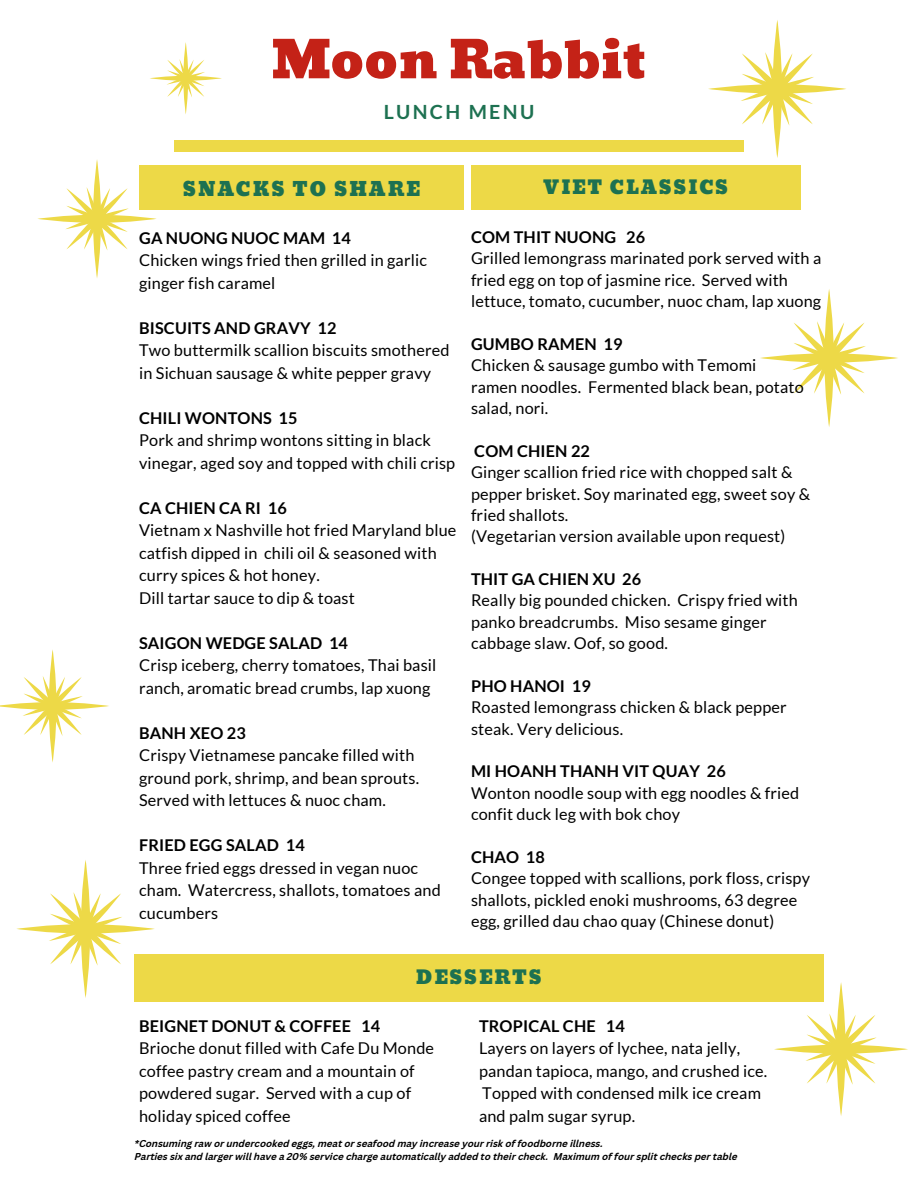
<style>
.page{position:relative;width:918px;height:1188px;background:#fff}
.page>*{position:absolute;margin:0;border:0;box-sizing:border-box;transform-origin:0 0}
.t1{font:50.85px "Bevan";color:#c42217}
.t2{font:700 19.65px "Lato";letter-spacing:.12em;color:#1d7151}
.t3{font:19.2px "Bevan";letter-spacing:.1em;color:#1d7151}
.t4{font:18.75px "Bevan";letter-spacing:.1em;color:#1d7151}
.t5{font:16.2px/22.5px "Lato";letter-spacing:.01em;color:#000}
.t6{font:700 16.2px "Lato";letter-spacing:.01em;color:#000}
.t7{font:italic 700 9.75px/13.8px "Canva Sans";color:#000}
</style>
<div class="page">
<svg style="left:183px;top:42px;width:5px;height:72px"></svg>
<svg style="left:150px;top:76px;width:72px;height:5px"></svg>
<svg style="left:167px;top:59px;width:38px;height:38px"></svg>
<svg style="left:93px;top:159px;width:8px;height:119px"></svg>
<svg style="left:37px;top:215px;width:120px;height:8px"></svg>
<svg style="left:65px;top:187px;width:64px;height:63px"></svg>
<svg style="left:824px;top:289px;width:10px;height:138px"></svg>
<svg style="left:760px;top:353px;width:138px;height:10px"></svg>
<svg style="left:792px;top:321px;width:74px;height:74px"></svg>
<svg style="left:81px;top:860px;width:9px;height:138px"></svg>
<svg style="left:16px;top:924px;width:139px;height:10px"></svg>
<svg style="left:49px;top:892px;width:73px;height:74px"></svg>
<svg style="left:49px;top:649px;width:7px;height:114px"></svg>
<svg style="left:0;top:676px;width:109px;height:60px"></svg>
<svg style="left:836px;top:982px;width:10px;height:134px"></svg>
<svg style="left:774px;top:1045px;width:134px;height:9px"></svg>
<svg style="left:805px;top:1014px;width:72px;height:71px"></svg>
<svg style="left:773px;top:20px;width:9px;height:138px"></svg>
<svg style="left:708px;top:84px;width:139px;height:10px"></svg>
<svg style="left:741px;top:52px;width:73px;height:74px"></svg>
<div style="left:139px;top:166px;width:324px;height:44px;background:#edd947"></div>
<div style="left:135px;top:955px;width:689px;height:47px;background:#edd947"></div>
<div style="left:471px;top:166px;width:330px;height:44px;background:#edd947"></div>
<div style="left:174px;top:140px;width:570px;height:11px;background:#edd947"></div>
<h1 class="t1" style="left:271px;top:20px;width:376px">Moon Rabbit</h1>
<p class="t2" style="left:384px;top:100px;width:152px">LUNCH MENU</p>
<p class="t3" style="left:183px;top:173px;width:238px">SNACKS TO SHARE</p>
<p class="t6" style="left:139px;top:228px;width:213px">GA NUONG NUOC MAM 14</p>
<p class="t5" style="left:139px;top:249px;width:289px">Chicken wings fried then grilled in garlic ginger fish caramel</p>
<p class="t6" style="left:139px;top:318px;width:199px">BISCUITS AND GRAVY 12</p>
<p class="t5" style="left:139px;top:339px;width:312px">Two buttermilk scallion biscuits smothered in Sichuan sausage &amp; white pepper gravy</p>
<p class="t6" style="left:139px;top:408px;width:160px">CHILI WONTONS 15</p>
<p class="t5" style="left:139px;top:429px;width:318px">Pork and shrimp wontons sitting in black vinegar, aged soy and topped with chili crisp</p>
<p class="t6" style="left:139px;top:498px;width:149px">CA CHIEN CA RI 16</p>
<p class="t5" style="left:139px;top:519px;width:319px">Vietnam x Nashville hot fried Maryland blue catfish dipped in chili oil &amp; seasoned with curry spices &amp; hot honey.<br>Dill tartar sauce to dip &amp; toast</p>
<p class="t6" style="left:139px;top:633px;width:210px">SAIGON WEDGE SALAD 14</p>
<p class="t5" style="left:139px;top:654px;width:299px">Crisp iceberg, cherry tomatoes, Thai basil ranch, aromatic bread crumbs, lap xuong</p>
<p class="t6" style="left:139px;top:723px;width:108px">BANH XEO 23</p>
<p class="t5" style="left:139px;top:744px;width:282px">Crispy Vietnamese pancake filled with ground pork, shrimp, and bean sprouts.<br>Served with lettuces &amp; nuoc cham.</p>
<p class="t6" style="left:139px;top:835px;width:167px">FRIED EGG SALAD 14</p>
<p class="t5" style="left:139px;top:856px;width:303px">Three fried eggs dressed in vegan nuoc cham. Watercress, shallots, tomatoes and cucumbers</p>
<p class="t4" style="left:543px;top:173px;width:187px">VIET CLASSICS</p>
<p class="t6" style="left:471px;top:227px;width:176px">COM THIT NUONG 26</p>
<p class="t5" style="left:471px;top:248px;width:352px;line-height:21.3px">Grilled lemongrass marinated pork served with a fried egg on top of jasmine rice. Served with lettuce, tomato, cucumber, nuoc cham, lap xuong</p>
<p class="t6" style="left:471px;top:334px;width:153px">GUMBO RAMEN 19</p>
<p class="t5" style="left:471px;top:354px;width:334px;line-height:21.3px">Chicken &amp; sausage gumbo with Temomi ramen noodles. Fermented black bean, potato salad, nori.</p>
<p class="t6" style="left:474px;top:441px;width:117px">COM CHIEN 22</p>
<p class="t5" style="left:471px;top:461px;width:341px;line-height:21.3px">Ginger scallion fried rice with chopped salt &amp; pepper brisket. Soy marinated egg, sweet soy &amp; fried shallots.<br>(Vegetarian version available upon request)</p>
<p class="t6" style="left:471px;top:569px;width:172px">THIT GA CHIEN XU 26</p>
<p class="t5" style="left:471px;top:590px;width:328px;line-height:21.3px">Really big pounded chicken. Crispy fried with panko breadcrumbs. Miso sesame ginger cabbage slaw. Oof, so good.</p>
<p class="t6" style="left:471px;top:676px;width:121px">PHO HANOI 19</p>
<p class="t5" style="left:471px;top:696px;width:317px;line-height:21.3px">Roasted lemongrass chicken &amp; black pepper steak. Very delicious.</p>
<p class="t6" style="left:471px;top:761px;width:256px">MI HOANH THANH VIT QUAY 26</p>
<p class="t5" style="left:471px;top:782px;width:330px;line-height:21.3px">Wonton noodle soup with egg noodles &amp; fried confit duck leg with bok choy</p>
<p class="t6" style="left:471px;top:847px;width:75px">CHAO 18</p>
<p class="t5" style="left:471px;top:867px;width:341px;line-height:21.3px">Congee topped with scallions, pork floss, crispy shallots, pickled enoki mushrooms, 63 degree egg, grilled dau chao quay (Chinese donut)</p>
<p class="t4" style="left:416px;top:962px;width:127px">DESSERTS</p>
<p class="t6" style="left:479px;top:1016px;width:147px">TROPICAL CHE 14</p>
<p class="t5" style="left:479px;top:1037px;width:290px">Layers on layers of lychee, nata jelly, pandan tapioca, mango, and crushed ice.<br>Topped with condensed milk ice cream and palm sugar syrup.</p>
<p class="t7" style="left:135px;top:1137px;width:604px">*Consuming raw or undercooked eggs, meat or seafood may increase your risk of foodborne illness.<br>Parties six and larger will have a 20% service charge automatically added to their check. Maximum of four split checks per table</p>
<p class="t6" style="left:139px;top:1016px;width:243px">BEIGNET DONUT &amp; COFFEE 14</p>
<p class="t5" style="left:139px;top:1037px;width:297px">Brioche donut filled with Cafe Du Monde coffee pastry cream and a mountain of powdered sugar. Served with a cup of holiday spiced coffee</p>
</div>
